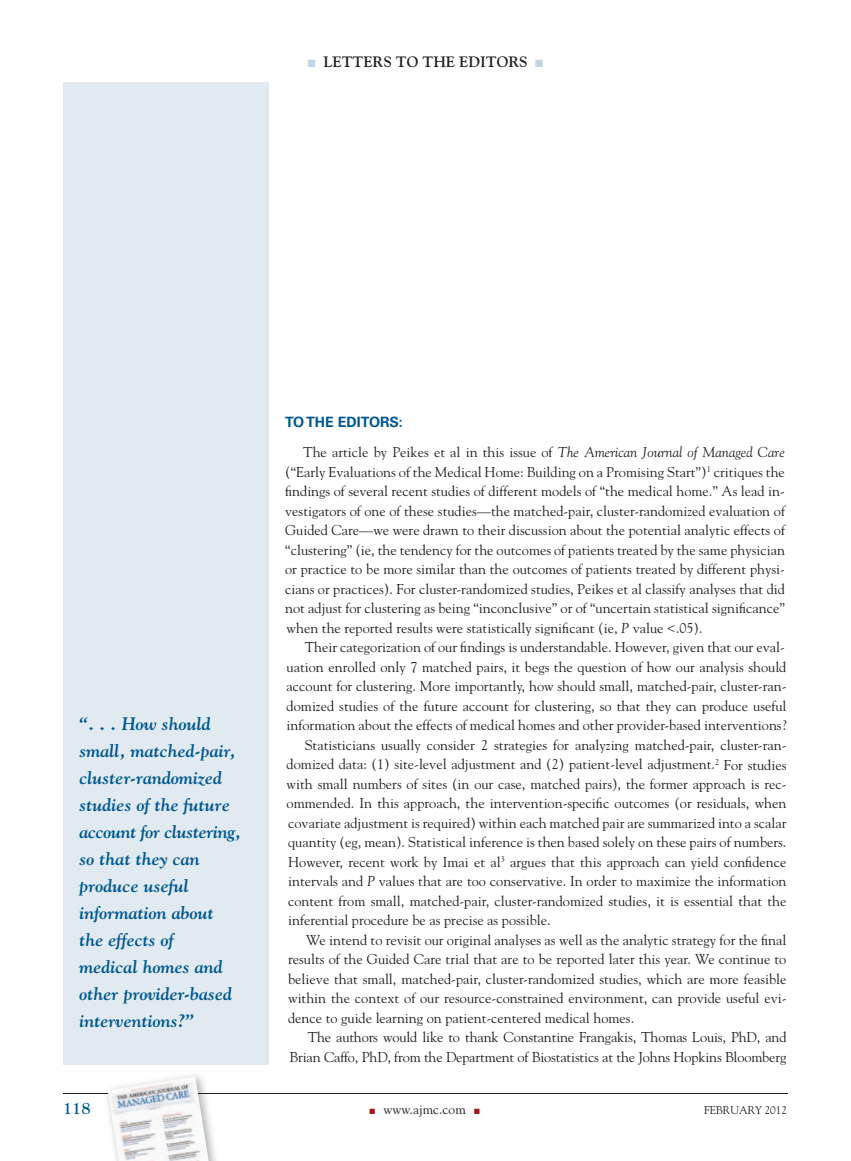
<style>
.page{position:relative;width:851px;height:1161px;background:#fff}
.page>*{position:absolute;margin:0;border:0;box-sizing:border-box;transform-origin:0 0}
.t1{font:italic 700 18px/27px "Goudy";color:#00588f}
.t2{font:700 16.5px "Goudy";color:#00588f}
.t3{font:700 15px "Goudy";color:#231f20}
.t4{font:14.25px/19.5px "Goudy";color:#231f20;text-align:justify}
.t5{font:700 14.25px "Univers";color:#00588f}
.t6{font:13.5px "Goudy";color:#231f20}
.t7{font:11.25px "Goudy";color:#231f20}
.s1{color:#c2d6e1}
.s2{font-style:italic}
.s3{color:#a61216}
</style>
<div class="page">
<hr style="left:63px;top:1093px;width:724px;height:1px;background:#231f20">
<div style="left:63px;top:83px;width:205px;height:982px;background:#e0eaf0"></div>
<img style="left:107px;top:1075px;width:109px;height:86px">
<img style="left:108px;top:1076px;width:101px;height:85px">
<p class="t3" style="left:308px;top:53px;width:237px"><span class="s1">■</span> LETTERS TO THE EDITORS <span class="s1">■</span></p>
<p class="t1" style="left:80px;top:710px;width:163px">“. . . How should small, matched-pair, cluster-randomized studies of the future account for clustering, so that they can produce useful information about the effects of<br>medical homes and other provider-based interventions?”</p>
<p class="t5" style="left:285px;top:414px;width:119px">TO THE EDITORS:</p>
<p class="t4" style="left:285px;top:443px;width:501px;text-indent:18px">The article by Peikes et al in this issue of <span class="s2">The American Journal of Managed Care </span>(“Early Evaluations of the Medical Home: Building on a Promising Start”)<sup>1</sup> critiques the findings of several recent studies of different models of “the medical home.” As lead in&shy;vestigators of one of these studies—the matched-pair, cluster-randomized evaluation of Guided Care—we were drawn to their discussion about the potential analytic effects of “clustering” (ie, the tendency for the outcomes of patients treated by the same physician or practice to be more similar than the outcomes of patients treated by different physi&shy;cians or practices). For cluster-randomized studies, Peikes et al classify analyses that did not adjust for clustering as being “inconclusive” or of “uncertain statistical significance” when the reported results were statistically significant (ie, <span class="s2">P</span> value &lt;.05).</p>
<p class="t4" style="left:304px;top:638px;width:481px">Their categorization of our findings is understandable. However, given that our eval-</p>
<p class="t4" style="left:286px;top:657px;width:501px">uation enrolled only 7 matched pairs, it begs the question of how our analysis should</p>
<p class="t4" style="left:286px;top:677px;width:501px">account for clustering. More importantly, how should small, matched-pair, cluster-ran-</p>
<p class="t4" style="left:286px;top:696px;width:501px">domized studies of the future account for clustering, so that they can produce useful</p>
<p class="t4" style="left:286px;top:716px;width:501px">information about the effects of medical homes and other provider-based interventions?</p>
<p class="t4" style="left:304px;top:735px;width:483px">Statisticians usually consider 2 strategies for analyzing matched-pair, cluster-ran-</p>
<p class="t4" style="left:286px;top:755px;width:501px">domized data: (1) site-level adjustment and (2) patient-level adjustment.<sup>2</sup> For studies</p>
<p class="t4" style="left:286px;top:774px;width:501px">with small numbers of sites (in our case, matched pairs), the former approach is rec-</p>
<p class="t4" style="left:286px;top:794px;width:501px">ommended. In this approach, the intervention-specific outcomes (or residuals, when</p>
<p class="t4" style="left:288px;top:813px;width:500px">covariate adjustment is required) within each matched pair are summarized into a scalar</p>
<p class="t4" style="left:288px;top:833px;width:500px">quantity (eg, mean). Statistical inference is then based solely on these pairs of numbers.</p>
<p class="t4" style="left:288px;top:852px;width:500px">However, recent work by Imai et al<sup>3</sup> argues that this approach can yield confidence</p>
<p class="t4" style="left:288px;top:872px;width:500px">intervals and <span class="s2">P</span> values that are too conservative. In order to maximize the information</p>
<p class="t4" style="left:288px;top:891px;width:500px">content from small, matched-pair, cluster-randomized studies, it is essential that the</p>
<p class="t4" style="left:288px;top:911px;width:264px">inferential procedure be as precise as possible.</p>
<p class="t4" style="left:306px;top:930px;width:481px">We intend to revisit our original analyses as well as the analytic strategy for the final</p>
<p class="t4" style="left:288px;top:950px;width:499px">results of the Guided Care trial that are to be reported later this year. We continue to</p>
<p class="t4" style="left:288px;top:969px;width:500px">believe that small, matched-pair, cluster-randomized studies, which are more feasible</p>
<p class="t4" style="left:288px;top:989px;width:500px">within the context of our resource-constrained environment, can provide useful evi-</p>
<p class="t4" style="left:288px;top:1008px;width:347px">dence to guide learning on patient-centered medical homes.</p>
<p class="t4" style="left:307px;top:1028px;width:480px">The authors would like to thank Constantine Frangakis, Thomas Louis, PhD, and</p>
<p class="t4" style="left:289px;top:1047px;width:498px">Brian Caffo, PhD, from the Department of Biostatistics at the Johns Hopkins Bloomberg</p>
<p class="t2" style="left:63px;top:1099px;width:29px">118</p>
<p class="t6" style="left:369px;top:1101px;width:112px"><span class="s3">■</span> www.ajmc.com <span class="s3">■</span></p>
<p class="t7" style="left:704px;top:1104px;width:85px">FEBRUARY 2012</p>
</div>
